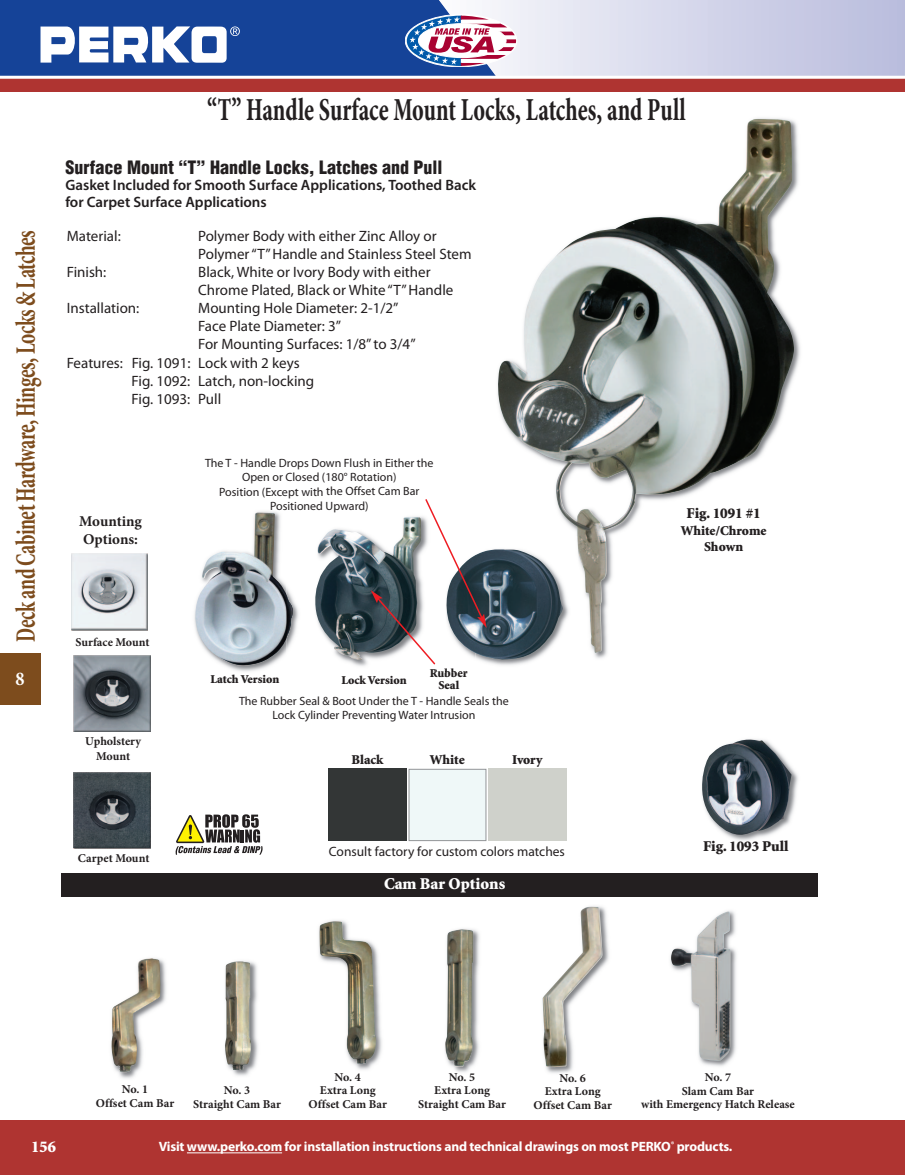
<style>
.page{position:relative;width:905px;height:1175px;background:#fff}
.page>*{position:absolute;margin:0;border:0;box-sizing:border-box;transform-origin:0 0}
.t1{font:700 condensed 32.4px "Minion Pro";color:#231f20;scale:.74 1}
.t2{font:700 condensed 28.35px "Minion Pro";letter-spacing:-.025em;color:#7d4c1d;scale:.74 1}
.t3{font:700 condensed 19.5px "Minion Pro";color:#fff}
.t4{font:900 condensed 18px "Helvetica";color:#231f20}
.t5{font:900 16.5px "Minion";color:#fff}
.t6{font:15px/18px "Myriad Pro";color:#231f20}
.t7{font:600 15px/16.5px "Myriad Pro";color:#231f20}
.t8{font:900 15px "Minion";color:#231f20}
.t9{font:700 15px/18px "Minion Pro";letter-spacing:-.005em;color:#231f20}
.t10{font:700 13.5px "Myriad Pro";letter-spacing:-.015em;color:#fff}
.t11{font:13.5px "Myriad Pro";color:#231f20}
.t12{font:900 13.5px/16.2px "Minion";letter-spacing:-.005em;color:#231f20;text-align:center}
.t13{font:12px/14.4px "Myriad Pro";color:#231f20;text-align:center}
.t14{font:700 12px/13.5px "Minion Pro";color:#231f20;text-align:center}
.t15{font:900 12px/12px "Minion";color:#231f20;text-align:center}
</style>
<div class="page">
<img style="left:498px;top:119px;width:296px;height:534px">
<div style="left:0;top:77px;width:904px;height:15px;background:#af3431"></div>
<div style="left:0;top:653px;width:40px;height:52px;background:#7d4c1d"></div>
<div style="left:0;top:1121px;width:904px;height:53px;background:#af3431"></div>
<div style="left:0;top:0;width:505px;height:77px;background:#154398"></div>
<svg style="left:405px;top:0;width:499px;height:76px;background:#c8c8e0"></svg>
<hr style="left:187px;top:1152px;width:95px;height:1px;background:#fff">
<svg style="left:40px;top:26px;width:200px;height:37px"></svg>
<hr style="left:0;top:76px;width:904px;height:3px;background:#fff">
<img style="left:194px;top:511px;width:80px;height:161px">
<img style="left:195px;top:512px;width:91px;height:154px">
<img style="left:286px;top:586px;width:82px;height:80px">
<img style="left:286px;top:594px;width:7px;height:44px">
<img style="left:315px;top:529px;width:56px;height:130px">
<img style="left:73px;top:772px;width:77px;height:76px">
<img style="left:73px;top:655px;width:78px;height:76px">
<img style="left:71px;top:554px;width:77px;height:76px">
<img style="left:118px;top:959px;width:48px;height:120px">
<img style="left:111px;top:958px;width:49px;height:114px">
<img style="left:231px;top:962px;width:27px;height:114px">
<img style="left:225px;top:961px;width:26px;height:109px">
<img style="left:332px;top:920px;width:50px;height:150px">
<img style="left:319px;top:921px;width:57px;height:142px">
<img style="left:451px;top:928px;width:29px;height:144px">
<img style="left:445px;top:929px;width:28px;height:137px">
<img style="left:519px;top:896px;width:114px;height:177px">
<img style="left:542px;top:906px;width:60px;height:161px">
<img style="left:659px;top:896px;width:99px;height:171px">
<img style="left:671px;top:911px;width:59px;height:150px">
<img style="left:726px;top:767px;width:72px;height:74px">
<img style="left:702px;top:739px;width:89px;height:96px">
<img style="left:467px;top:536px;width:111px;height:137px">
<svg style="left:577px;top:536px;width:1px;height:15px"></svg>
<img style="left:435px;top:671px;width:32px;height:2px">
<img style="left:486px;top:549px;width:77px;height:111px">
<div style="left:62px;top:872px;width:756px;height:24px;background:#231f20"></div>
<svg style="left:371px;top:499px;width:115px;height:172px"></svg>
<div style="left:329px;top:769px;width:77px;height:72px;background:#333636"></div>
<div style="left:408px;top:769px;width:78px;height:72px;border:1px solid #939598"></div>
<svg style="left:175px;top:814px;width:87px;height:40px"></svg>
<h2 class="t2" style="left:15px;top:641px;width:557px;rotate:-90deg">Deck and Cabinet Hardware, Hinges, Locks &amp; Latches</h2>
<h3 class="t3" style="left:15px;top:671px;width:11px">8</h3>
<h1 class="t1" style="left:207px;top:98px;width:648px">“T” Handle Surface Mount Locks, Latches, and Pull</h1>
<p class="t4" style="left:65px;top:160px;width:379px">Surface Mount “T” Handle Locks, Latches and Pull</p>
<p class="t7" style="left:65px;top:178px;width:412px">Gasket Included for Smooth Surface Applications, Toothed Back for Carpet Surface Applications</p>
<p class="t6" style="left:67px;top:229px;width:56px">Material:</p>
<p class="t6" style="left:198px;top:229px;width:275px">Polymer Body with either Zinc Alloy or<br>Polymer “T” Handle and Stainless Steel Stem</p>
<p class="t6" style="left:67px;top:265px;width:41px">Finish:</p>
<p class="t6" style="left:198px;top:265px;width:257px">Black, White or Ivory Body with either<br>Chrome Plated, Black or White “T” Handle</p>
<p class="t6" style="left:67px;top:301px;width:74px">Installation:</p>
<p class="t6" style="left:198px;top:301px;width:202px">Mounting Hole Diameter: 2-1/2”</p>
<p class="t6" style="left:198px;top:319px;width:144px">Face Plate Diameter: 3”</p>
<p class="t6" style="left:198px;top:337px;width:219px">For Mounting Surfaces: 1/8” to 3/4”</p>
<p class="t6" style="left:67px;top:355px;width:234px">Features: Fig. 1091: Lock with 2 keys</p>
<p class="t6" style="left:132px;top:373px;width:184px">Fig. 1092: Latch, non-locking</p>
<p class="t6" style="left:132px;top:391px;width:91px">Fig. 1093: Pull</p>
<p class="t9" style="left:79px;top:513px;width:64px">Mounting<br>Options:</p>
<p class="t14" style="left:75px;top:636px;width:76px">Surface Mount</p>
<p class="t14" style="left:85px;top:735px;width:57px;line-height:14.4px">Upholstery<br>Mount</p>
<p class="t13" style="left:205px;top:456px;width:230px">The T - Handle Drops Down Flush in Either the Open or Closed (180° Rotation)<br>Position (Except with the Offset Cam Bar Positioned Upward)</p>
<p class="t15" style="left:210px;top:674px;width:70px">Latch Version</p>
<p class="t15" style="left:341px;top:675px;width:67px">Lock Version</p>
<p class="t15" style="left:430px;top:668px;width:39px">Rubber<br>Seal</p>
<p class="t13" style="left:239px;top:694px;width:271px">The Rubber Seal &amp; Boot Under the T - Handle Seals the<br>Lock Cylinder Preventing Water Intrusion</p>
<p class="t12" style="left:351px;top:752px;width:33px">Black</p>
<p class="t12" style="left:430px;top:753px;width:36px">White</p>
<p class="t12" style="left:512px;top:752px;width:32px">Ivory</p>
<p class="t8" style="left:686px;top:507px;width:76px">Fig. 1091 #1</p>
<p class="t12" style="left:680px;top:523px;width:87px">White/Chrome<br>Shown</p>
<p class="t14" style="left:78px;top:852px;width:73px">Carpet Mount</p>
<p class="t11" style="left:329px;top:846px;width:237px">Consult factory for custom colors matches</p>
<p class="t5" style="left:384px;top:877px;width:123px">Cam Bar Options</p>
<p class="t8" style="left:703px;top:840px;width:87px">Fig. 1093 Pull</p>
<p class="t14" style="left:96px;top:1083px;width:80px">No. 1<br>Offset Cam Bar</p>
<p class="t14" style="left:193px;top:1084px;width:89px">No. 3<br>Straight Cam Bar</p>
<p class="t14" style="left:308px;top:1071px;width:80px">No. 4<br>Extra Long<br>Offset Cam Bar</p>
<p class="t14" style="left:418px;top:1071px;width:89px">No. 5<br>Extra Long<br>Straight Cam Bar</p>
<p class="t14" style="left:533px;top:1072px;width:80px">No. 6<br>Extra Long<br>Offset Cam Bar</p>
<p class="t14" style="left:641px;top:1071px;width:155px">No. 7<br>Slam Cam Bar<br>with Emergency Hatch Release</p>
<p class="t5" style="left:31px;top:1140px;width:26px">156</p>
<p class="t10" style="left:159px;top:1141px;width:575px">Visit www.perko.com for installation instructions and technical drawings on most PERKO<sup>®</sup> products.</p>
</div>
